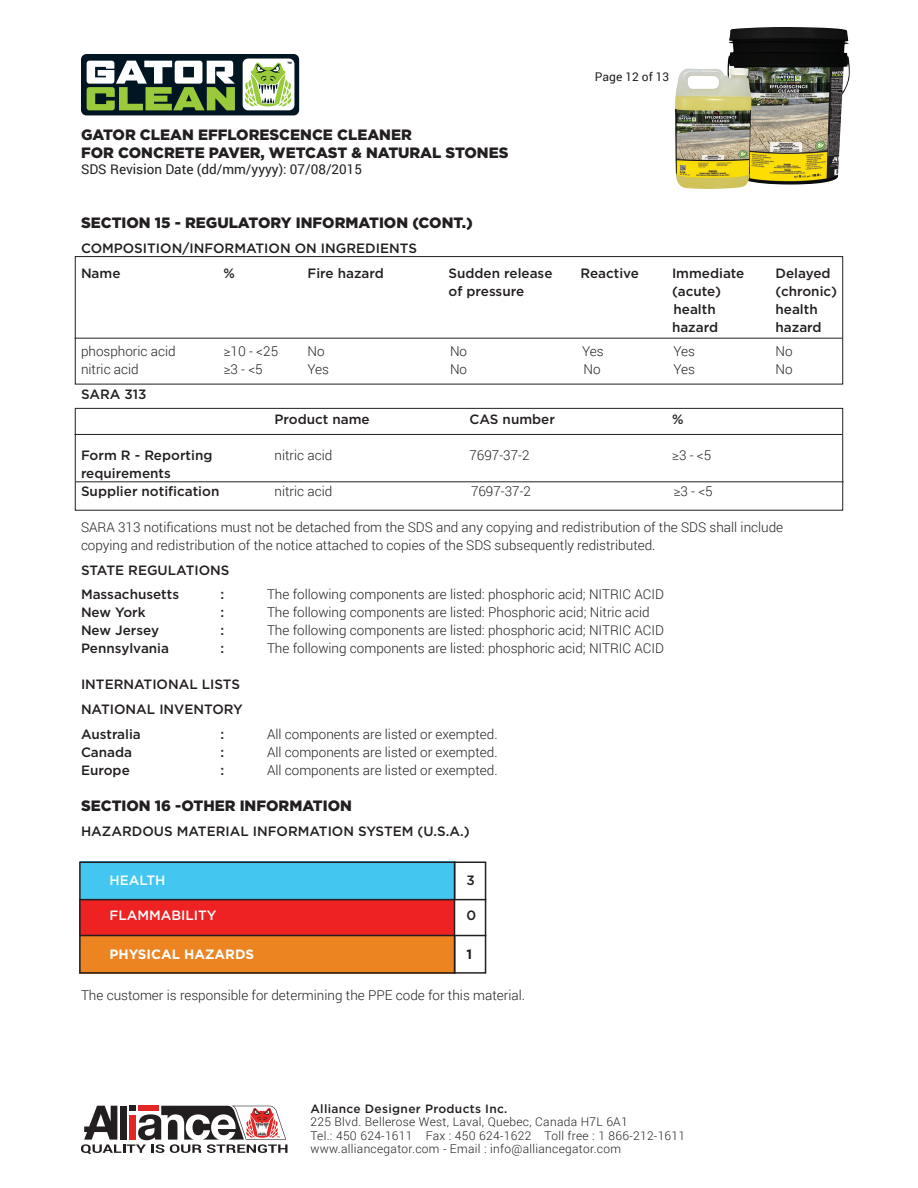
<style>
.page{position:relative;width:918px;height:1188px;background:#fff}
.page>*{position:absolute;margin:0;border:0;box-sizing:border-box;transform-origin:0 0}
.Titre{font:900 15px/18px "Gotham";color:#231f20}
.Texte{font:300 13.5px "Roboto";color:#231f20}
.Texte-2{font:500 13.5px "Gotham";color:#231f20}
.Sous-Titre{font:500 13.5px "Gotham";color:#231f20}
.t1{font:13.5px "Roboto";color:#231f20}
.Sous-Titre-2{font:500 13.5px "Gotham";color:#fff}
.Sous-Titre-3{font:700 13.5px "Gotham";color:#fff}
.Sous-Titre-4{font:700 13.5px "Gotham";color:#231f20}
.t2{font:300 12px/13.2px "Roboto";letter-spacing:.025em;color:#231f20}
.t3{font:500 12px "Gotham";letter-spacing:.025em;color:#231f20}
.t4{font:12px "Roboto";color:#231f20}
</style>
<div class="page">
<svg style="left:81px;top:54px;width:218px;height:61px;background:#0c202a"></svg>
<div style="left:243px;top:59px;width:51px;height:51px;background:#fff;border-radius:6px"></div>
<svg style="left:87px;top:61px;width:148px;height:49px"></svg>
<svg style="left:243px;top:59px;width:50px;height:48px"></svg>
<svg style="left:81px;top:1105px;width:206px;height:49px"></svg>
<img style="left:727px;top:27px;width:123px;height:158px">
<img style="left:675px;top:68px;width:56px;height:121px">
<div style="left:80px;top:862px;width:376px;height:37px;background:#43c7f0"></div>
<div style="left:80px;top:899px;width:375px;height:37px;background:#ee2123"></div>
<div style="left:79px;top:936px;width:377px;height:38px;background:#ed8422"></div>
<div style="left:79px;top:862px;width:407px;height:112px;border:2px solid #231f20"></div>
<hr style="left:79px;top:899px;width:407px;height:1px;background:#231f20">
<hr style="left:79px;top:935px;width:407px;height:1px;background:#231f20">
<hr style="left:454px;top:862px;width:1px;height:112px;background:#231f20">
<div style="left:75px;top:256px;width:768px;height:128px;border:1px solid #231f20"></div>
<div style="left:75px;top:408px;width:768px;height:103px;border:1px solid #231f20"></div>
<hr style="left:75px;top:338px;width:767px;height:1px;background:#231f20">
<hr style="left:75px;top:434px;width:767px;height:1px;background:#231f20">
<hr style="left:76px;top:481px;width:768px;height:1px;background:#231f20">
<p class="Titre" style="left:81px;top:126px;width:429px">GATOR CLEAN EFFLORESCENCE CLEANER<br>FOR CONCRETE PAVER, WETCAST &amp; NATURAL STONES</p>
<p class="t1" style="left:81px;top:160px;width:283px">SDS Revision Date (dd/mm/yyyy): 07/08/2015</p>
<p class="t4" style="left:595px;top:68px;width:76px">Page 12 of 13</p>
<p class="Titre" style="left:81px;top:214px;width:393px">SECTION 15 - REGULATORY INFORMATION (CONT.)</p>
<p class="Sous-Titre" style="left:81px;top:239px;width:338px">COMPOSITION/INFORMATION ON INGREDIENTS</p>
<p class="Texte-2" style="left:81px;top:264px;width:41px">Name</p>
<p class="Texte-2" style="left:224px;top:264px;width:13px">%</p>
<p class="Texte-2" style="left:308px;top:264px;width:78px">Fire hazard</p>
<p class="Texte-2" style="left:448px;top:264px;width:106px">Sudden release</p>
<p class="Texte-2" style="left:580px;top:264px;width:60px">Reactive</p>
<p class="Texte-2" style="left:672px;top:264px;width:74px">Immediate</p>
<p class="Texte-2" style="left:776px;top:264px;width:57px">Delayed</p>
<p class="Texte-2" style="left:448px;top:282px;width:77px">of pressure</p>
<p class="Texte-2" style="left:672px;top:282px;width:51px">(acute)</p>
<p class="Texte-2" style="left:776px;top:282px;width:63px">(chronic)</p>
<p class="Texte-2" style="left:674px;top:300px;width:44px">health</p>
<p class="Texte-2" style="left:776px;top:300px;width:44px">health</p>
<p class="Texte-2" style="left:672px;top:318px;width:48px">hazard</p>
<p class="Texte-2" style="left:776px;top:318px;width:48px">hazard</p>
<p class="Texte" style="left:81px;top:342px;width:96px">phosphoric acid</p>
<p class="Texte" style="left:224px;top:342px;width:56px">≥10 - &lt;25</p>
<p class="Texte" style="left:308px;top:342px;width:19px">No</p>
<p class="Texte" style="left:450px;top:342px;width:19px">No</p>
<p class="Texte" style="left:582px;top:342px;width:23px">Yes</p>
<p class="Texte" style="left:674px;top:342px;width:23px">Yes</p>
<p class="Texte" style="left:776px;top:342px;width:19px">No</p>
<p class="Texte" style="left:81px;top:360px;width:59px">nitric acid</p>
<p class="Texte" style="left:224px;top:360px;width:41px">≥3 - &lt;5</p>
<p class="Texte" style="left:308px;top:360px;width:23px">Yes</p>
<p class="Texte" style="left:450px;top:360px;width:19px">No</p>
<p class="Texte" style="left:584px;top:360px;width:19px">No</p>
<p class="Texte" style="left:674px;top:360px;width:23px">Yes</p>
<p class="Texte" style="left:776px;top:360px;width:19px">No</p>
<p class="Sous-Titre" style="left:81px;top:386px;width:67px">SARA 313</p>
<p class="Texte-2" style="left:274px;top:410px;width:97px">Product name</p>
<p class="Texte-2" style="left:470px;top:410px;width:87px">CAS number</p>
<p class="Texte-2" style="left:672px;top:410px;width:13px">%</p>
<p class="Texte-2" style="left:81px;top:446px;width:133px">Form R - Reporting</p>
<p class="Texte" style="left:274px;top:446px;width:59px">nitric acid</p>
<p class="Texte" style="left:469px;top:446px;width:62px">7697-37-2</p>
<p class="Texte" style="left:672px;top:446px;width:41px">≥3 - &lt;5</p>
<p class="Texte-2" style="left:81px;top:464px;width:91px">requirements</p>
<p class="Texte-2" style="left:81px;top:482px;width:140px">Supplier notification</p>
<p class="Texte" style="left:274px;top:482px;width:59px">nitric acid</p>
<p class="Texte" style="left:471px;top:482px;width:62px">7697-37-2</p>
<p class="Texte" style="left:674px;top:482px;width:41px">≥3 - &lt;5</p>
<p class="Texte" style="left:81px;top:518px;width:704px">SARA 313 notifications must not be detached from the SDS and any copying and redistribution of the SDS shall include</p>
<p class="Texte" style="left:81px;top:536px;width:576px">copying and redistribution of the notice attached to copies of the SDS subsequently redistributed.</p>
<p class="Sous-Titre" style="left:81px;top:561px;width:150px">STATE REGULATIONS</p>
<p class="Texte-2" style="left:81px;top:586px;width:100px">Massachusetts</p>
<p class="Texte-2" style="left:220px;top:586px;width:5px">:</p>
<p class="Texte" style="left:267px;top:585px;width:399px">The following components are listed: phosphoric acid; NITRIC ACID</p>
<p class="Texte-2" style="left:81px;top:604px;width:66px">New York</p>
<p class="Texte-2" style="left:220px;top:604px;width:5px">:</p>
<p class="Texte" style="left:267px;top:603px;width:384px">The following components are listed: Phosphoric acid; Nitric acid</p>
<p class="Texte-2" style="left:81px;top:622px;width:80px">New Jersey</p>
<p class="Texte-2" style="left:220px;top:622px;width:5px">:</p>
<p class="Texte" style="left:267px;top:621px;width:399px">The following components are listed: phosphoric acid; NITRIC ACID</p>
<p class="Texte-2" style="left:81px;top:640px;width:90px">Pennsylvania</p>
<p class="Texte-2" style="left:220px;top:640px;width:5px">:</p>
<p class="Texte" style="left:267px;top:639px;width:399px">The following components are listed: phosphoric acid; NITRIC ACID</p>
<p class="Texte-2" style="left:81px;top:676px;width:161px">INTERNATIONAL LISTS</p>
<p class="Sous-Titre" style="left:81px;top:701px;width:163px">NATIONAL INVENTORY</p>
<p class="Texte-2" style="left:81px;top:725px;width:61px">Australia</p>
<p class="Texte-2" style="left:220px;top:725px;width:5px">:</p>
<p class="Texte" style="left:267px;top:725px;width:232px">All components are listed or exempted.</p>
<p class="Texte-2" style="left:81px;top:743px;width:53px">Canada</p>
<p class="Texte-2" style="left:220px;top:743px;width:5px">:</p>
<p class="Texte" style="left:267px;top:743px;width:232px">All components are listed or exempted.</p>
<p class="Texte-2" style="left:81px;top:761px;width:50px">Europe</p>
<p class="Texte-2" style="left:220px;top:761px;width:5px">:</p>
<p class="Texte" style="left:267px;top:761px;width:232px">All components are listed or exempted.</p>
<p class="Titre" style="left:81px;top:797px;width:273px">SECTION 16 -OTHER INFORMATION</p>
<p class="Sous-Titre" style="left:81px;top:822px;width:390px">HAZARDOUS MATERIAL INFORMATION SYSTEM (U.S.A.)</p>
<p class="Sous-Titre-2" style="left:110px;top:872px;width:57px">HEALTH</p>
<p class="Sous-Titre" style="left:466px;top:872px;width:10px">3</p>
<p class="Sous-Titre-2" style="left:110px;top:906px;width:109px">FLAMMABILITY</p>
<p class="Sous-Titre" style="left:466px;top:906px;width:11px">0</p>
<p class="Sous-Titre-3" style="left:110px;top:945px;width:146px">PHYSICAL HAZARDS</p>
<p class="Sous-Titre-4" style="left:466px;top:945px;width:7px">1</p>
<p class="Texte" style="left:81px;top:986px;width:446px">The customer is responsible for determining the PPE code for this material.</p>
<p class="t3" style="left:310px;top:1101px;width:199px">Alliance Designer Products Inc.</p>
<p class="t2" style="left:310px;top:1115px;width:376px">225 Blvd. Bellerose West, Laval, Quebec, Canada H7L 6A1<br>Tel.: 450 624-1611 Fax : 450 624-1622 Toll free : 1 866-212-1611 www.alliancegator.com - Email : info@alliancegator.com</p>
</div>
